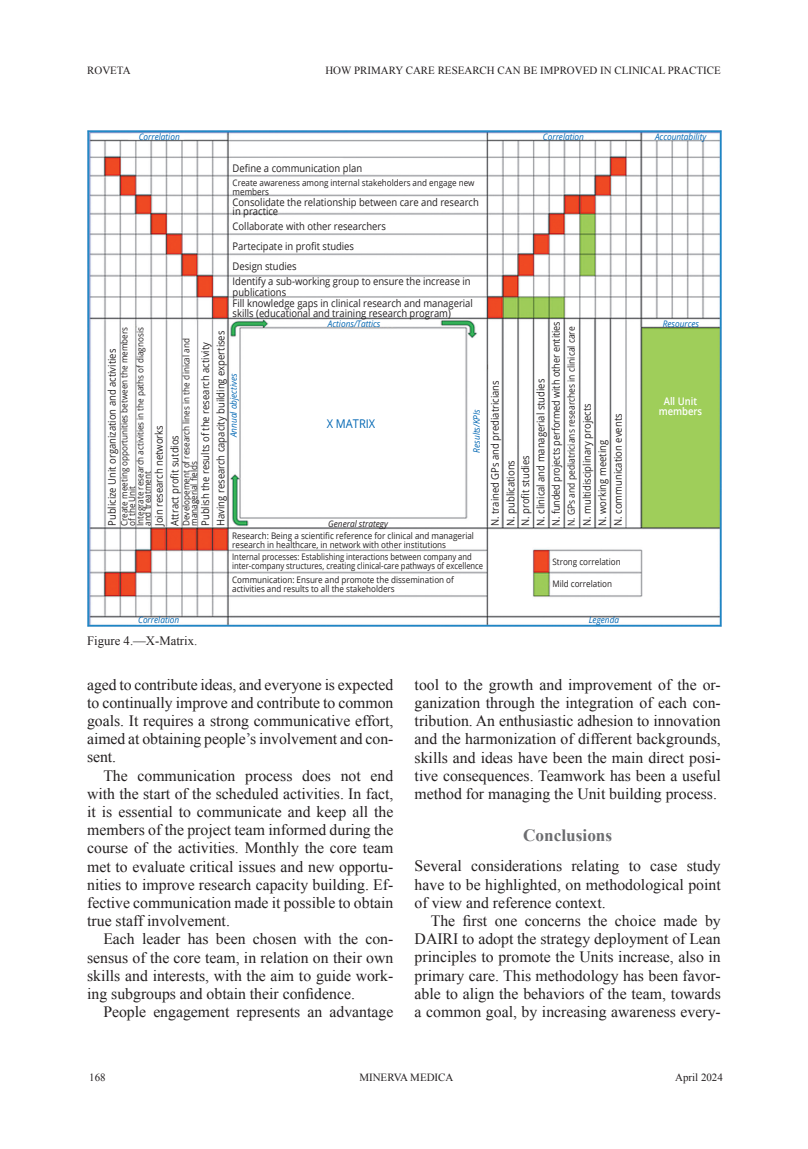
<style>
.page{position:relative;width:808px;height:1149px;background:#fff}
.page>*{position:absolute;margin:0;border:0;box-sizing:border-box;transform-origin:0 0}
.Head1{font:700 17.25px "Times New Roman";color:#6c6d70}
.Paragraph{font:15.75px/18.1px "Times New Roman";color:#231f20;text-align:justify}
.Paragraph_Post_Head{font:15.75px/18.1px "Times New Roman";color:#231f20;text-align:justify}
.Fig_Caption{font:12.75px "Times New Roman";color:#231f20}
.Non-XML_Text{font:12px "Open Sans";color:#0166b3;scale:.92 1}
.t1{font:10.95px "Times New Roman";color:#231f20}
.Non-XML_Text-2{font:10.5px/10.5px "Open Sans";color:#231f20;scale:.9 1}
.Non-XML_Text-3{font:10.5px "Open Sans";color:#231f20;scale:.86 1}
.Non-XML_Text-4{font:600 10.5px/10.5px "Open Sans";color:#fff;text-align:center;scale:.9 1}
.Non-XML_Text-5{font:9.75px "Open Sans";color:#231f20;scale:.87 1}
.Non-XML_Text-6{font:9px/9px "Open Sans";color:#231f20;scale:.9 1}
.Non-XML_Text-7{font:9px/9px "Open Sans";color:#231f20;scale:.85 1}
.Non-XML_Text-8{font:italic 9px "Open Sans";color:#0166b3;scale:.92 1}
.Non-XML_Text-9{font:italic 9px "Open Sans";color:#231f20;scale:.92 1}
</style>
<div class="page">
<img style="left:87px;top:131px;width:634px;height:495px">
<p class="t1" style="left:87px;top:63px;width:45px">ROVETA</p>
<p class="t1" style="left:325px;top:63px;width:89px">HOW PRIMARY CARE</p>
<p class="t1" style="left:438px;top:63px;width:29px">RESEARC</p>
<p class="t1" style="left:487px;top:63px;width:20px">H CAN</p>
<p class="t1" style="left:523px;top:63px;width:60px">BE IMPROVED</p>
<p class="t1" style="left:600px;top:63px;width:36px">IN CLINICA</p>
<p class="t1" style="left:659px;top:63px;width:24px">L PRAC</p>
<p class="t1" style="left:696px;top:63px;width:14px">TICE</p>
<p class="Non-XML_Text-8" style="left:139px;top:130px;width:46px">Correlation</p>
<p class="Non-XML_Text-8" style="left:543px;top:130px;width:46px">Correlation</p>
<p class="Non-XML_Text-8" style="left:655px;top:130px;width:57px">Accountability</p>
<p class="Non-XML_Text-2" style="left:233px;top:163px;width:145px">Define a communication plan</p>
<p class="Non-XML_Text-6" style="left:233px;top:178px;width:270px">Create awareness among internal stakeholders and engage new members</p>
<p class="Non-XML_Text-2" style="left:233px;top:197px;width:275px;line-height:9px">Consolidate the relationship between care and research in practice</p>
<p class="Non-XML_Text-2" style="left:233px;top:220px;width:172px">Collaborate with other researchers</p>
<p class="Non-XML_Text-2" style="left:233px;top:240px;width:136px">Partecipate in profit studies</p>
<p class="Non-XML_Text-2" style="left:233px;top:260px;width:73px">Design studies</p>
<p class="Non-XML_Text-2" style="left:233px;top:276px;width:266px">Identify a sub-working group to ensure the increase in publications</p>
<p class="Non-XML_Text-2" style="left:233px;top:297px;width:268px">Fill knowledge gaps in clinical research and managerial skills (educational and training research program)</p>
<p class="Non-XML_Text-8" style="left:328px;top:317px;width:59px">Actions/Tattics</p>
<p class="Non-XML_Text-8" style="left:663px;top:317px;width:41px">Resources</p>
<p class="Non-XML_Text-3" style="left:549px;top:526px;width:239px;rotate:-90deg">N. funded projects performed with other entities</p>
<p class="Non-XML_Text-5" style="left:565px;top:526px;width:231px;rotate:-90deg">N. GPs and pediatricians researches in clinical care</p>
<p class="Non-XML_Text-6" style="left:120px;top:526px;width:223px;line-height:7.5px;rotate:-90deg">Create meeting opportunities between the members of the Unit</p>
<p class="Non-XML_Text-6" style="left:136px;top:526px;width:222px;line-height:7.5px;rotate:-90deg">Integrate research activities in the paths of diagnosis and treatment</p>
<p class="Non-XML_Text-6" style="left:182px;top:526px;width:210px;line-height:7.5px;rotate:-90deg">Developement of research lines in the clinical and managerial fields</p>
<p class="Non-XML_Text-2" style="left:200px;top:526px;width:206px;rotate:-90deg">Publish the results of the research activity</p>
<p class="Non-XML_Text-2" style="left:215px;top:526px;width:218px;rotate:-90deg">Having research capacity building expertises</p>
<p class="Non-XML_Text-2" style="left:107px;top:526px;width:198px;rotate:-90deg">Publicize Unit organization and activities</p>
<p class="Non-XML_Text-8" style="left:227px;top:437px;width:70px;rotate:-90deg">Annual objectives</p>
<p class="Non-XML_Text-2" style="left:535px;top:526px;width:165px;rotate:-90deg">N. clinical and managerial studies</p>
<p class="Non-XML_Text-2" style="left:489px;top:526px;width:163px;rotate:-90deg">N. trained GPs and prediatricians</p>
<p class="Non-XML_Text-4" style="left:659px;top:395px;width:50px">All Unit members</p>
<p class="Non-XML_Text-2" style="left:581px;top:526px;width:138px;rotate:-90deg">N. multidisciplinary projects</p>
<p class="Non-XML_Text-8" style="left:470px;top:452px;width:49px;rotate:-90deg">Results/KPIs</p>
<p class="Non-XML_Text-2" style="left:612px;top:526px;width:126px;rotate:-90deg">N. communication events</p>
<p class="Non-XML_Text" style="left:327px;top:415px;width:54px">X MATRIX</p>
<p class="Non-XML_Text-2" style="left:153px;top:526px;width:113px;rotate:-90deg">Join research networks</p>
<p class="Non-XML_Text-2" style="left:169px;top:526px;width:102px;rotate:-90deg">Attract profit sutdios</p>
<p class="Non-XML_Text-2" style="left:597px;top:526px;width:97px;rotate:-90deg">N. working meeting</p>
<p class="Non-XML_Text-2" style="left:505px;top:526px;width:75px;rotate:-90deg">N. publications</p>
<p class="Non-XML_Text-2" style="left:520px;top:526px;width:80px;rotate:-90deg">N. profit studies</p>
<p class="Non-XML_Text-9" style="left:328px;top:517px;width:66px">General strategy</p>
<p class="Non-XML_Text-6" style="left:232px;top:530px;width:270px">Research: Being a scientific reference for clinical and managerial research in healthcare, in network with other institutions</p>
<p class="Non-XML_Text-7" style="left:232px;top:552px;width:297px">Internal processes: Establishing interactions between company and inter-company structures, creating clinical-care pathways of excellence</p>
<p class="Non-XML_Text-6" style="left:232px;top:575px;width:248px">Communication: Ensure and promote the dissemination of activities and results to all the stakeholders</p>
<p class="Non-XML_Text-6" style="left:552px;top:556px;width:77px">Strong correlation</p>
<p class="Non-XML_Text-6" style="left:552px;top:579px;width:68px">Mild correlation</p>
<p class="Non-XML_Text-8" style="left:138px;top:613px;width:46px">Correlation</p>
<p class="Non-XML_Text-8" style="left:589px;top:613px;width:35px">Legenda</p>
<p class="Fig_Caption" style="left:87px;top:632px;width:112px">Figure 4.—X-Matrix.</p>
<p class="Paragraph" style="left:87px;top:675px;width:308px">aged to contribute ideas, and everyone is expected to continually improve and contribute to common goals. It requires a strong communicative effort, aimed at obtaining people’s involvement and con&shy;sent.</p>
<p class="Paragraph" style="left:87px;top:765px;width:308px;text-indent:16px">The communication process does not end with the start of the scheduled activities. In fact, it is essential to communicate and keep all the members of the project team informed during the course of the activities. Monthly the core team met to evaluate critical issues and new opportu&shy;nities to improve research capacity building. Ef&shy;fective communication made it possible to obtain true staff involvement.</p>
<p class="Paragraph" style="left:87px;top:929px;width:308px;text-indent:16px">Each leader has been chosen with the con&shy;sensus of the core team, in relation on their own skills and interests, with the aim to guide work&shy;ing subgroups and obtain their confidence.</p>
<p class="Paragraph" style="left:103px;top:1002px;width:292px">People engagement represents an advantage</p>
<p class="Paragraph" style="left:415px;top:675px;width:308px">tool to the growth and improvement of the or&shy;ganization through the integration of each con&shy;tribution. An enthusiastic adhesion to innovation and the harmonization of different backgrounds, skills and ideas have been the main direct posi&shy;tive consequences. Teamwork has been a useful method for managing the Unit building process.</p>
<p class="Head1" style="left:523px;top:823px;width:91px">Conclusions</p>
<p class="Paragraph_Post_Head" style="left:415px;top:856px;width:308px">Several considerations relating to case study have to be highlighted, on methodological point of view and reference context.</p>
<p class="Paragraph" style="left:431px;top:911px;width:291px">The first one concerns the choice made by</p>
<p class="Paragraph" style="left:415px;top:929px;width:10px">DAIRI</p>
<p class="Paragraph" style="left:415px;top:929px;width:308px;text-indent:48px">to adopt the strategy deployment of Lean principles to promote the Units increase, also in primary care. This methodology has been favor&shy;able to align the behaviors of the team, towards a common goal, by increasing awareness every-</p>
<p class="t1" style="left:89px;top:1069px;width:18px">168</p>
<p class="t1" style="left:359px;top:1069px;width:96px">Minerva Medica</p>
<p class="t1" style="left:675px;top:1069px;width:49px">April 2024</p>
</div>
